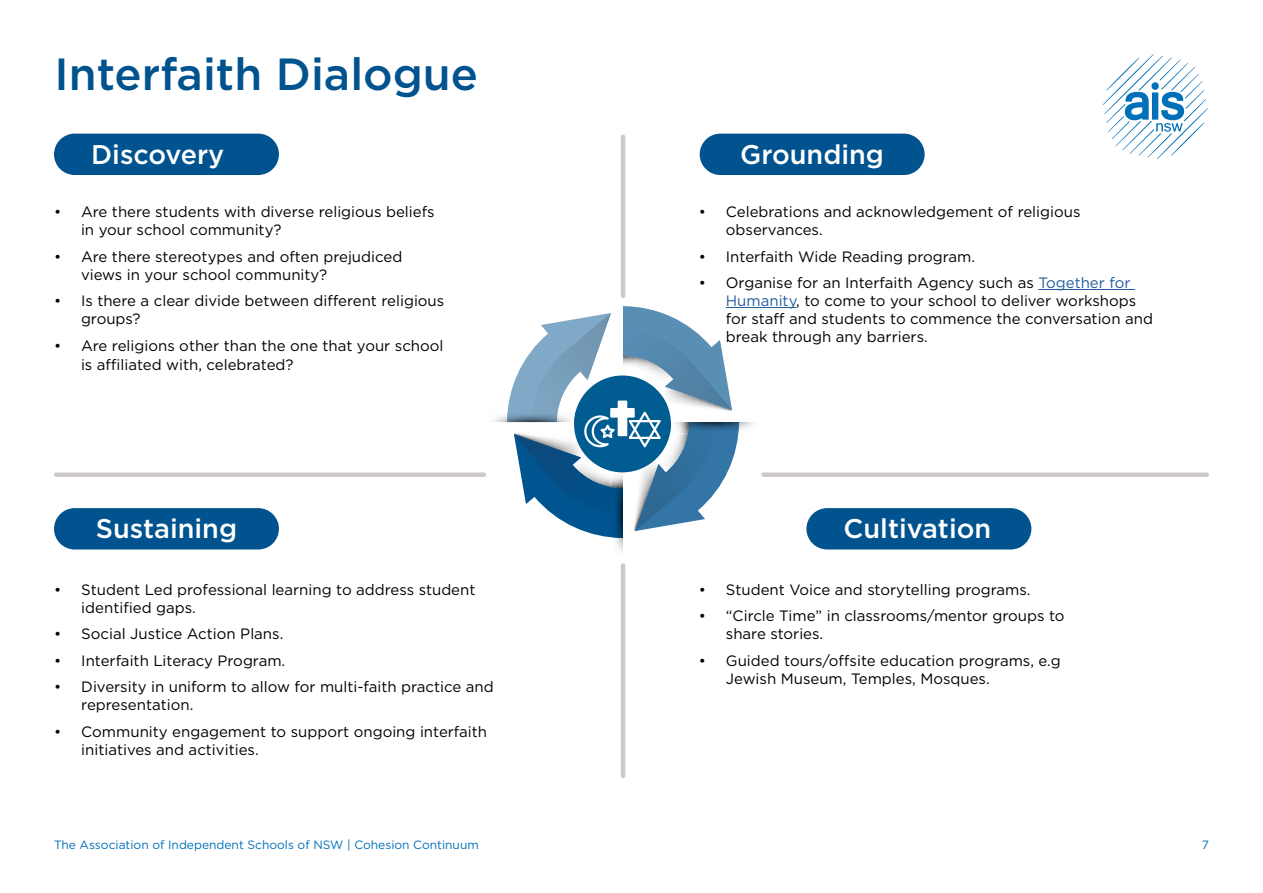
<style>
.page{position:relative;width:1263px;height:893px;background:#fff}
.page>*{position:absolute;margin:0;border:0;box-sizing:border-box;transform-origin:0 0}
.t1{font:500 45px "Gotham";color:#00538e}
.t2{font:500 27px "Gotham";color:#fff}
.t3{font:15px/18px "Gotham";color:#000}
.t4{font:12px "Gotham";color:#006fba}
.s1{color:#215e9e}
</style>
<div class="page">
<div style="left:56px;top:472px;width:428px;height:5px;background:#cec9c8"></div>
<div style="left:763px;top:472px;width:444px;height:5px;background:#cec9c8"></div>
<hr style="left:621px;top:565px;width:4px;height:211px;background:#cec9c8">
<hr style="left:621px;top:137px;width:4px;height:159px;background:#cec9c8">
<img style="left:616px;top:538px;width:7px;height:14px">
<svg style="left:507px;top:306px;width:232px;height:232px"></svg>
<svg style="left:1103px;top:54px;width:105px;height:105px"></svg>
<hr style="left:1038px;top:289px;width:97px;height:1px;background:#215e9e">
<hr style="left:726px;top:307px;width:70px;height:1px;background:#215e9e">
<div style="left:54px;top:134px;width:225px;height:41px;background:#00538e;border-radius:21px"></div>
<div style="left:700px;top:134px;width:225px;height:41px;background:#00538e;border-radius:21px"></div>
<div style="left:54px;top:508px;width:225px;height:41px;background:#00538e;border-radius:21px"></div>
<div style="left:806px;top:508px;width:225px;height:41px;background:#00538e;border-radius:21px"></div>
<h1 class="t1" style="left:55px;top:45px;width:425px">Interfaith Dialogue</h1>
<h2 class="t2" style="left:91px;top:136px;width:135px">Discovery</h2>
<h2 class="t2" style="left:740px;top:136px;width:145px">Grounding</h2>
<p class="t3" style="left:81px;top:202px;width:355px;text-indent:-27px">• Are there students with diverse religious beliefs in your school community?</p>
<p class="t3" style="left:81px;top:247px;width:323px;text-indent:-27px">• Are there stereotypes and often prejudiced views in your school community?</p>
<p class="t3" style="left:81px;top:291px;width:365px;text-indent:-27px">• Is there a clear divide between different religious groups?</p>
<p class="t3" style="left:81px;top:335px;width:364px;line-height:19.8px;text-indent:-27px">• Are religions other than the one that your school is affiliated with, celebrated?</p>
<p class="t3" style="left:726px;top:202px;width:356px;text-indent:-27px">• Celebrations and acknowledgement of religious observances.</p>
<p class="t3" style="left:699px;top:247px;width:278px">• Interfaith Wide Reading program.</p>
<p class="t3" style="left:726px;top:273px;width:429px;text-indent:-27px">• Organise for an Interfaith Agency such as <span class="s1">Together for Humanity</span>, to come to your school to deliver workshops for staff and students to commence the conversation and break through any barriers.</p>
<h2 class="t2" style="left:96px;top:511px;width:143px">Sustaining</h2>
<h2 class="t2" style="left:844px;top:511px;width:149px">Cultivation</h2>
<p class="t3" style="left:81px;top:580px;width:396px;text-indent:-27px">• Student Led professional learning to address student identified gaps.</p>
<p class="t3" style="left:54px;top:625px;width:231px">• Social Justice Action Plans.</p>
<p class="t3" style="left:54px;top:651px;width:232px">• Interfaith Literacy Program.</p>
<p class="t3" style="left:81px;top:678px;width:414px;text-indent:-27px">• Diversity in uniform to allow for multi-faith practice and representation.</p>
<p class="t3" style="left:81px;top:722px;width:407px;text-indent:-27px">• Community engagement to support ongoing interfaith initiatives and activities.</p>
<p class="t3" style="left:699px;top:580px;width:333px">• Student Voice and storytelling programs.</p>
<p class="t3" style="left:726px;top:607px;width:340px;text-indent:-27px">• “Circle Time” in classrooms/mentor groups to share stories.</p>
<p class="t3" style="left:726px;top:651px;width:336px;text-indent:-27px">• Guided tours/offsite education programs, e.g<br>Jewish Museum, Temples, Mosques.</p>
<p class="t4" style="left:54px;top:837px;width:426px">The Association of Independent Schools of NSW | Cohesion Continuum</p>
<p class="t4" style="left:1202px;top:837px;width:9px">7</p>
</div>
